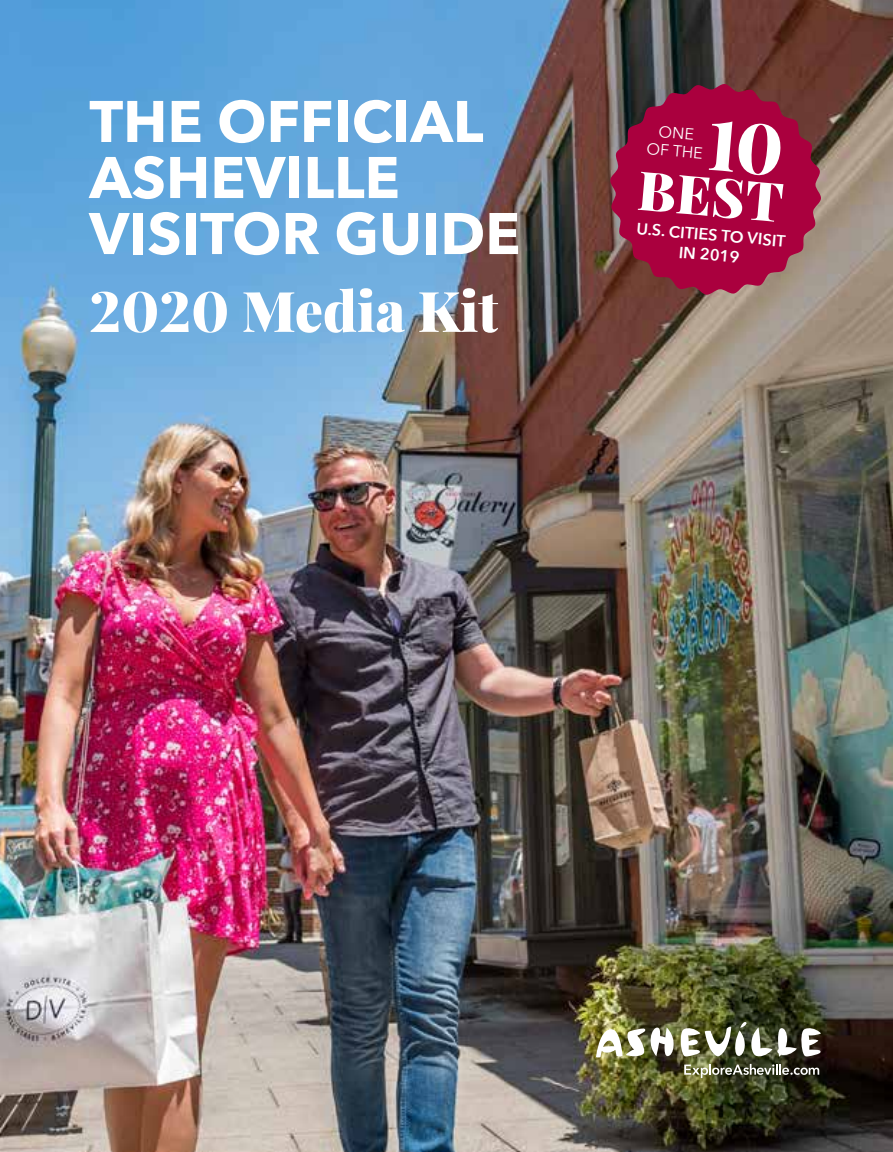
<style>
.page{position:relative;width:893px;height:1152px;background:#fff}
.page>*{position:absolute;margin:0;border:0;box-sizing:border-box;transform-origin:0 0}
.t1{font:700 58px/56px "Avenir Next";color:#fff}
.t2{font:900 56px "Playfair Display";color:#fff}
.t3{font:900 54px "Playfair Display";color:#fff}
.t4{font:600 16.2px/20px "Avenir Next";color:#fff;text-align:center}
.t5{font:16px/18px "Avenir Next";color:#fff;text-align:center}
</style>
<div class="page">
<img style="left:0;top:0;width:893px;height:1152px">
<img style="left:596px;top:1022px;width:225px;height:36px">
<svg style="left:684px;top:1064px;width:135px;height:14px;background:#6d6f5b"></svg>
<svg style="left:610px;top:84px;width:211px;height:211px;background:#9a1943"></svg>
<div style="left:708px;top:120px;width:74px;height:57px;background:#aa003e"></div>
<p class="t1" style="left:89px;top:93px;width:432px">THE OFFICIAL<br>ASHEVILLE<br>VISITOR GUIDE</p>
<p class="t2" style="left:89px;top:275px;width:410px">2020 Media Kit</p>
<p class="t5" style="left:649px;top:121px;width:58px;rotate:5deg">ONE<br>OF THE</p>
<p class="t3" style="left:641px;top:155px;width:147px;rotate:5deg">BEST</p>
<p class="t4" style="left:637px;top:218px;width:151px;rotate:5deg">U.S. CITIES TO VISIT<br>IN 2019</p>
</div>
